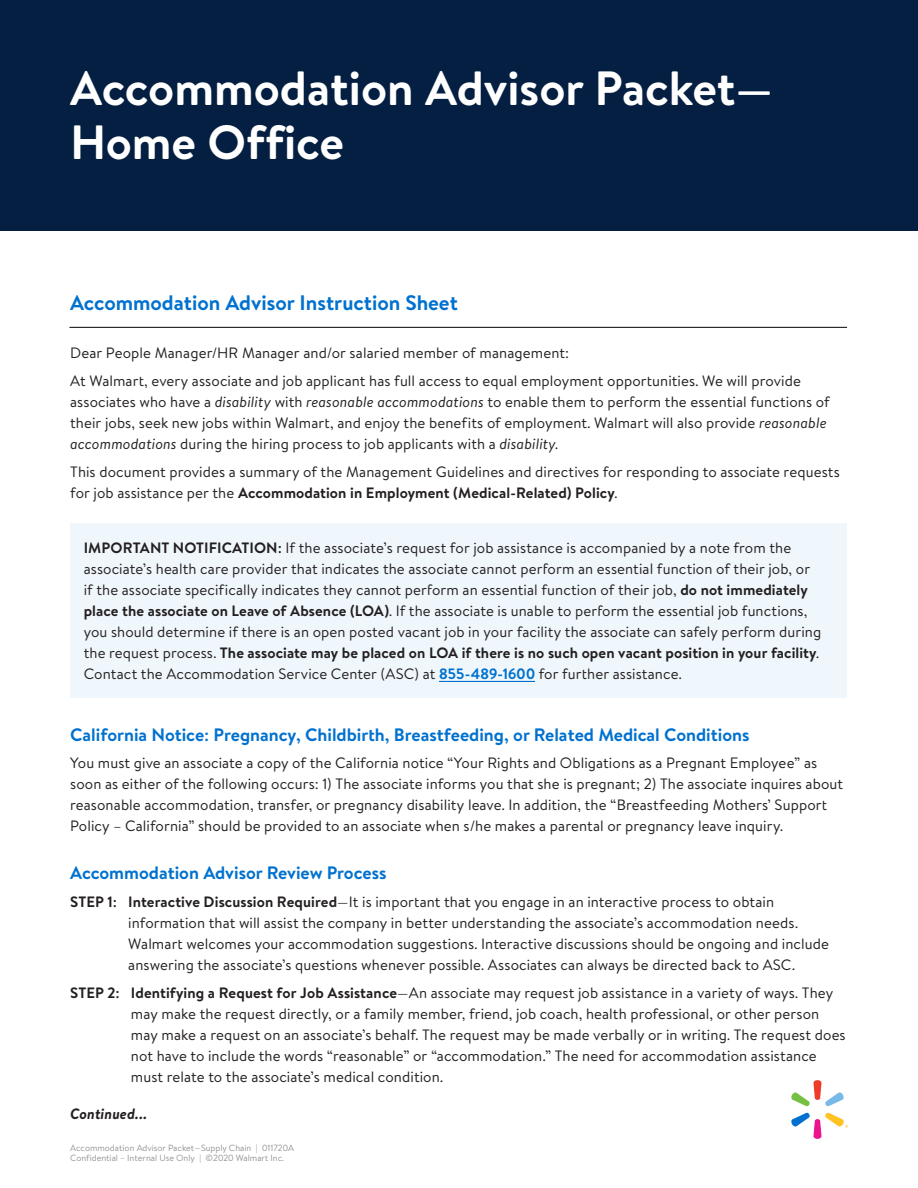
<style>
.page{position:relative;width:918px;height:1188px;background:#fff}
.page>*{position:absolute;margin:0;border:0;box-sizing:border-box;transform-origin:0 0}
.t1{font:700 48px/54px "Bogle";color:#fff}
.t2{font:700 21px "Bogle";color:#0071ce}
.t3{font:700 18px "Bogle";color:#0071ce}
.t4{font:15px/21px "Bogle";letter-spacing:.005em;color:#231f20}
.t5{font:italic 700 15px "Bogle";letter-spacing:.005em;color:#231f20}
.t6{font:9px/10.8px "Bogle";color:#939598}
.s1{font-style:italic}
.s2{font-weight:700}
.s3{font-weight:700;color:#0071ce}
</style>
<div class="page">
<svg style="left:791px;top:1080px;width:57px;height:59px"></svg>
<div style="left:0;top:0;width:918px;height:230px;background:#041f41"></div>
<div style="left:70px;top:523px;width:776px;height:175px;background:#f0f7fc"></div>
<hr style="left:439px;top:681px;width:96px;height:1px;background:#0071ce">
<hr style="left:69px;top:327px;width:778px;height:1px;background:#231f20">
<h1 class="t1" style="left:70px;top:61px;width:704px">Accommodation Advisor Packet—<br>Home Office</h1>
<h2 class="t2" style="left:70px;top:288px;width:389px">Accommodation Advisor Instruction Sheet</h2>
<p class="t4" style="left:70px;top:339px;width:732px;line-height:27.8px">Dear People Manager/HR Manager and/or salaried member of management:<br>At Walmart, every associate and job applicant has full access to equal employment opportunities. We will provide</p>
<p class="t4" style="left:70px;top:391px;width:760px">associates who have a <span class="s1">disability</span> with <span class="s1">reasonable accommodations</span> to enable them to perform the essential functions of their jobs, seek new jobs within Walmart, and enjoy the benefits of employment. Walmart will also provide <span class="s1">reasonable accommodations</span> during the hiring process to job applicants with a <span class="s1">disability</span>.</p>
<p class="t4" style="left:70px;top:460px;width:771px">This document provides a summary of the Management Guidelines and directives for responding to associate requests for job assistance per the <span class="s2">Accommodation in Employment (Medical-Related) Policy</span>.</p>
<p class="t4" style="left:84px;top:537px;width:739px"><span class="s2">IMPORTANT NOTIFICATION:</span> If the associate’s request for job assistance is accompanied by a note from the associate’s health care provider that indicates the associate cannot perform an essential function of their job, or if the associate specifically indicates they cannot perform an essential function of their job, <span class="s2">do not immediately place the associate on Leave of Absence (LOA)</span>. If the associate is unable to perform the essential job functions, you should determine if there is an open posted vacant job in your facility the associate can safely perform during the request process. <span class="s2">The associate may be placed on LOA if there is no such open vacant position in your facility</span>.<br>Contact the Accommodation Service Center (ASC) at <span class="s3">855-489-1600</span> for further assistance.</p>
<p class="t3" style="left:70px;top:722px;width:681px">California Notice: Pregnancy, Childbirth, Breastfeeding, or Related Medical Conditions</p>
<p class="t4" style="left:70px;top:752px;width:775px">You must give an associate a copy of the California notice “Your Rights and Obligations as a Pregnant Employee” as soon as either of the following occurs: 1) The associate informs you that she is pregnant; 2) The associate inquires about reasonable accommodation, transfer, or pregnancy disability leave. In addition, the “Breastfeeding Mothers’ Support Policy – California” should be provided to an associate when s/he makes a parental or pregnancy leave inquiry.</p>
<p class="t3" style="left:70px;top:861px;width:318px">Accommodation Advisor Review Process</p>
<p class="t4" style="left:128px;top:891px;width:702px;text-indent:-58px"><span class="s2">STEP 1: Interactive Discussion Required</span>—It is important that you engage in an interactive process to obtain information that will assist the company in better understanding the associate’s accommodation needs.<br>Walmart welcomes your accommodation suggestions. Interactive discussions should be ongoing and include answering the associate’s questions whenever possible. Associates can always be directed back to ASC.</p>
<p class="t4" style="left:131px;top:982px;width:716px;text-indent:-61px"><span class="s2">STEP 2: Identifying a Request for Job Assistance</span>—An associate may request job assistance in a variety of ways. They may make the request directly, or a family member, friend, job coach, health professional, or other person may make a request on an associate’s behalf. The request may be made verbally or in writing. The request does not have to include the words “reasonable” or “accommodation.” The need for accommodation assistance must relate to the associate’s medical condition.</p>
<p class="t5" style="left:70px;top:1103px;width:78px">Continued...</p>
<p class="t6" style="left:70px;top:1142px;width:225px">Accommodation Advisor Packet—Supply Chain | 011720A<br>Confidential – Internal Use Only | ©2020 Walmart Inc.</p>
</div>
